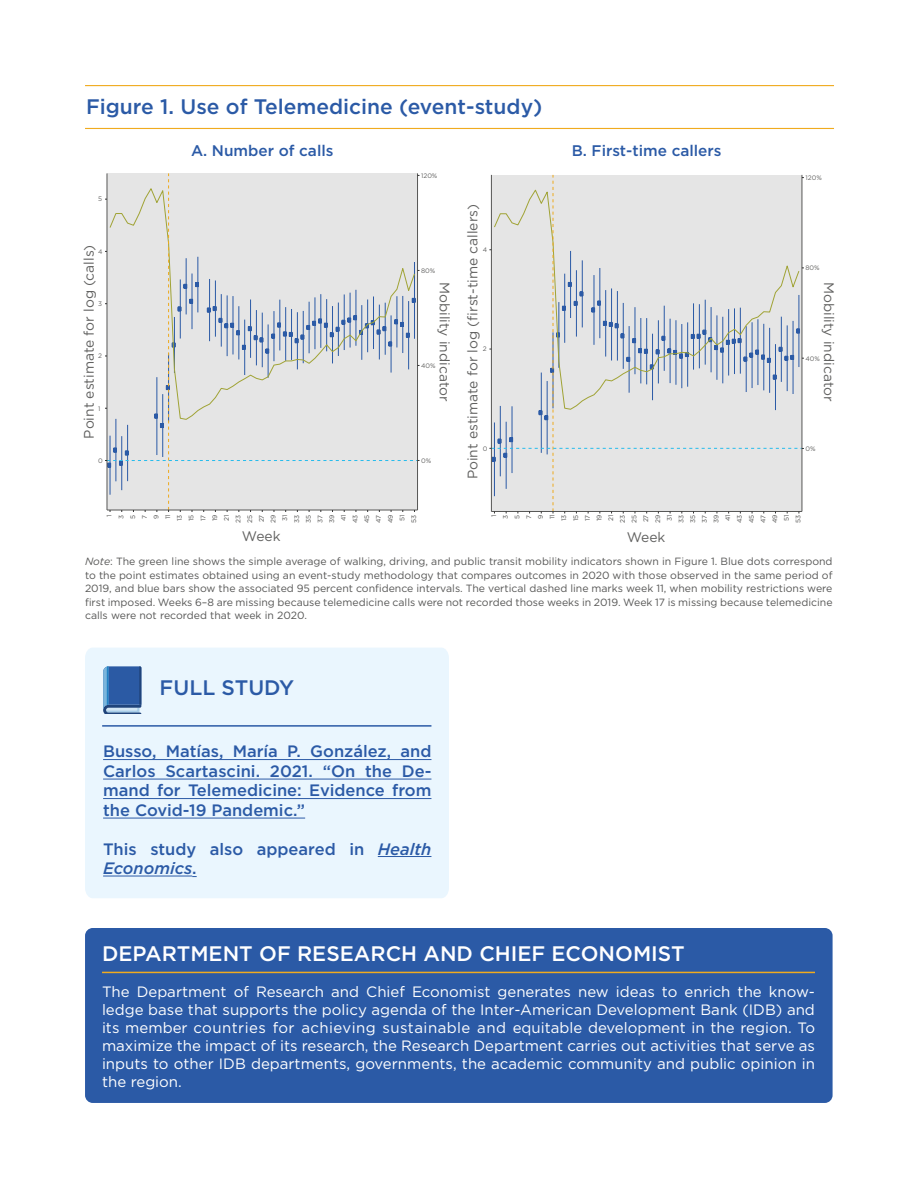
<style>
.page{position:relative;width:918px;height:1188px;background:#fff}
.page>*{position:absolute;margin:0;border:0;box-sizing:border-box;transform-origin:0 0}
.t1{font:500 21px "Gotham";color:#2b5aa6}
.t2{font:500 21px "Gotham";color:#fff}
.t3{font:500 16.5px/19.5px "Gotham";color:#2b5aa6;text-align:justify}
.t4{font:500 15.3px "Gotham";color:#2b5aa6}
.t5{font:15px/18px "Gotham";color:#fff;text-align:justify}
.t6{font:13.8px "Gotham";color:#616160}
.t7{font:10.5px/13.5px "Gotham";color:#575756;text-align:justify}
.t8{font:6.45px/11.7px "Gotham";color:#4e4e4d;text-align:right}
.t9{font:6.45px "Gotham";color:#616160}
.s1{font-style:italic}
</style>
<div class="page">
<hr style="left:85px;top:128px;width:749px;height:1px;background:#f0ab1f">
<hr style="left:85px;top:85px;width:749px;height:1px;background:#f0ab1f">
<div style="left:85px;top:928px;width:748px;height:175px;background:#2b5aa6;border-radius:8px"></div>
<hr style="left:102px;top:972px;width:713px;height:1px;background:#f0ab1f">
<div style="left:85px;top:648px;width:364px;height:250px;background:#eaf6fe"></div>
<hr style="left:103px;top:759px;width:328px;height:1px;background:#2b5aa6">
<hr style="left:103px;top:779px;width:328px;height:1px;background:#2b5aa6">
<hr style="left:103px;top:798px;width:328px;height:1px;background:#2b5aa6">
<hr style="left:103px;top:818px;width:202px;height:1px;background:#2b5aa6">
<hr style="left:378px;top:856px;width:53px;height:1px;background:#2b5aa6">
<hr style="left:103px;top:876px;width:89px;height:1px;background:#2b5aa6">
<svg style="left:103px;top:666px;width:38px;height:47px"></svg>
<hr style="left:102px;top:725px;width:329px;height:2px;background:#2b5aa6">
<svg style="left:105px;top:173px;width:315px;height:339px"></svg>
<svg style="left:489px;top:175px;width:315px;height:338px"></svg>
<h1 class="t1" style="left:86px;top:93px;width:458px">Figure 1. Use of Telemedicine (event-study)</h1>
<p class="t9" style="left:98px;top:195px;width:5px">5</p>
<h3 class="t6" style="left:80px;top:439px;width:195px;rotate:-90deg">Point estimate for log (calls)</h3>
<p class="t9" style="left:98px;top:247px;width:6px">4</p>
<p class="t9" style="left:98px;top:300px;width:5px">3</p>
<p class="t9" style="left:98px;top:352px;width:5px">2</p>
<p class="t9" style="left:98px;top:404px;width:4px">1</p>
<p class="t9" style="left:98px;top:456px;width:6px">0</p>
<h3 class="t4" style="left:191px;top:141px;width:144px">A. Number of calls</h3>
<h3 class="t4" style="left:572px;top:141px;width:151px">B. First-time callers</h3>
<p class="t9" style="left:421px;top:171px;width:18px">120%</p>
<p class="t9" style="left:421px;top:266px;width:16px">80%</p>
<h3 class="t6" style="left:453px;top:282px;width:121px;rotate:90deg">Mobility indicator</h3>
<p class="t9" style="left:421px;top:361px;width:16px">40%</p>
<p class="t9" style="left:421px;top:456px;width:12px">0%</p>
<h3 class="t6" style="left:464px;top:479px;width:277px;rotate:-90deg">Point estimate for log (first-time callers)</h3>
<p class="t9" style="left:483px;top:246px;width:6px">4</p>
<p class="t9" style="left:483px;top:345px;width:5px">2</p>
<p class="t9" style="left:483px;top:444px;width:6px">0</p>
<p class="t9" style="left:806px;top:174px;width:18px">120%</p>
<p class="t9" style="left:806px;top:264px;width:16px">80%</p>
<h3 class="t6" style="left:838px;top:282px;width:121px;rotate:90deg">Mobility indicator</h3>
<p class="t9" style="left:806px;top:354px;width:16px">40%</p>
<p class="t9" style="left:806px;top:444px;width:12px">0%</p>
<p class="t8" style="left:103px;top:523px;width:10px;rotate:-90deg">1<br>3<br>5<br>7<br>9<br>11<br>13<br>15<br>17<br>19<br>21<br>23<br>25<br>27<br>29<br>31<br>33<br>35<br>37<br>39<br>41<br>43<br>45<br>47<br>49<br>51<br>53</p>
<h3 class="t6" style="left:242px;top:527px;width:40px">Week</h3>
<p class="t8" style="left:488px;top:523px;width:10px;rotate:-90deg">1<br>3<br>5<br>7<br>9<br>11<br>13<br>15<br>17<br>19<br>21<br>23<br>25<br>27<br>29<br>31<br>33<br>35<br>37<br>39<br>41<br>43<br>45<br>47<br>49<br>51<br>53</p>
<h3 class="t6" style="left:627px;top:529px;width:40px">Week</h3>
<p class="t7" style="left:85px;top:555px;width:749px"><span class="s1">Note</span>: The green line shows the simple average of walking, driving, and public transit mobility indicators shown in Figure 1. Blue dots correspond to the point estimates obtained using an event-study methodology that compares outcomes in 2020 with those observed in the same period of 2019, and blue bars show the associated 95 percent confidence intervals. The vertical dashed line marks week 11, when mobility restrictions were first imposed. Weeks 6–8 are missing because telemedicine calls were not recorded those weeks in 2019. Week 17 is missing because telemedicine calls were not recorded that week in 2020.</p>
<h1 class="t1" style="left:160px;top:674px;width:136px">FULL STUDY</h1>
<h2 class="t3" style="left:103px;top:742px;width:330px">Busso, Matías, María P. González, and Carlos Scartascini. 2021. “On the De&shy;mand for Telemedicine: Evidence from the Covid-19 Pandemic.”</h2>
<h2 class="t3" style="left:103px;top:839px;width:330px">This study also appeared in <span class="s1">Health<br>Economics</span>.</h2>
<h1 class="t2" style="left:102px;top:940px;width:584px">DEPARTMENT OF RESEARCH AND CHIEF ECONOMIST</h1>
<p class="t5" style="left:102px;top:982px;width:714px">The Department of Research and Chief Economist generates new ideas to enrich the know&shy;ledge base that supports the policy agenda of the Inter-American Development Bank (IDB) and its member countries for achieving sustainable and equitable development in the region. To maximize the impact of its research, the Research Department carries out activities that serve as inputs to other IDB departments, governments, the academic community and public opinion in the region.</p>
</div>
